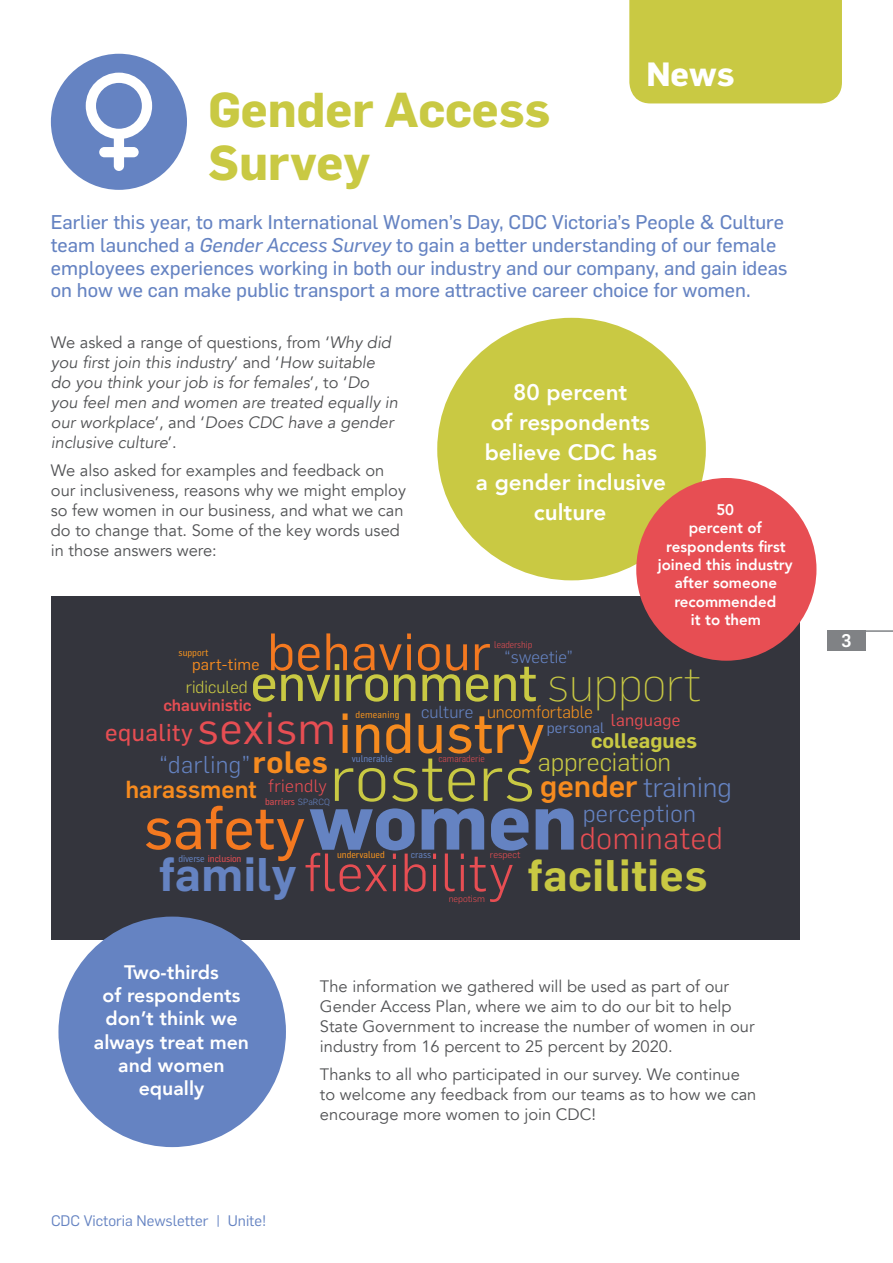
<style>
.page{position:relative;width:893px;height:1263px;background:#fff}
.page>*{position:absolute;margin:0;border:0;box-sizing:border-box;transform-origin:0 0}
.t1{font:700 76.65px "Flama";color:#6583c2}
.t2{font:300 64.65px "Flama";letter-spacing:.015em;color:#c9c943}
.t3{font:59.55px "Flama Basic";color:#f47920}
.t4{font:55.5px "Flama Basic";letter-spacing:.015em;color:#f68b1f}
.t5{font:300 52.8px "Flama";letter-spacing:.015em;color:#e74e53}
.t6{font:51.75px "Flama Basic";color:#c9c943}
.t7{font:51.45px "Flama";letter-spacing:.015em;color:#f47920}
.t8{font:700 48px/52.5px "Flama";color:#c9c943}
.t9{font:600 46.35px "Flama";letter-spacing:.01em;color:#6583c2}
.t10{font:44.25px "Flama";letter-spacing:.02em;color:#e74e53}
.t11{font:600 43.35px "Flama";letter-spacing:.015em;color:#c9c943}
.t12{font:700 33px "Flama";color:#fff}
.t13{font:300 30.75px "Flama";letter-spacing:.02em;color:#e74e53}
.t14{font:600 30.3px "Flama";letter-spacing:.02em;color:#f68b1f}
.t15{font:300 27.75px "Flama";color:#6583c2}
.t16{font:300 25.65px "Flama";color:#c9c943}
.t17{font:300 24.3px "Flama";letter-spacing:.02em;color:#6583c2}
.t18{font:500 24.15px "Flama";color:#f68b1f}
.t19{font:24px "Flama Basic";letter-spacing:.02em;color:#e74e53}
.t20{font:300 23.85px "Flama";letter-spacing:.02em;color:#6583c2}
.t21{font:800 22.5px "Avenir";color:#fff}
.t22{font:800 22.35px/30px "Avenir";color:#fff;text-align:center}
.t23{font:600 20.85px "Flama";color:#c9c943}
.t24{font:19.5px/22.8px "Flama Basic";color:#6583c2}
.t25{font:800 19.5px/23.2px "Avenir";color:#fff;text-align:center}
.t26{font:500 18px "Flama";color:#fff}
.t27{font:300 17.55px "Flama";letter-spacing:.02em;color:#e74e53}
.t28{font:300 17.25px "Flama";color:#f7941e}
.t29{font:300 17.25px "Flama";color:#6583c2}
.t30{font:300 17.1px "Flama";color:#c9c943}
.t31{font:16.95px "Flama";letter-spacing:.02em;color:#e74e53}
.t32{font:16.5px/20px "Avenir";color:#515254}
.t33{font:italic 16.5px/20px "Avenir";color:#515254}
.t34{font:500 16.35px "Flama";color:#e74e53}
.t35{font:15.9px "Flama";letter-spacing:.02em;color:#f68b1f}
.t36{font:800 15.3px/18.3px "Avenir";color:#fff;text-align:center}
.t37{font:15px "Flama";color:#6583c2}
.t38{font:14.85px "Flama";letter-spacing:.02em;color:#6583c2}
.t39{font:9.6px "Flama Semicondensed Basic";letter-spacing:-.015em;color:#e74e53}
.t40{font:300 9.6px "Flama Semicondensed";color:#e74e53}
.t41{font:9.6px "Flama Semicondensed Basic";color:#f7941e}
.t42{font:9.6px "Flama Semicondensed Basic";color:#6583c2}
.t43{font:9.6px "Flama Semicondensed Basic";letter-spacing:.02em;color:#f7941e}
.t44{font:300 9.6px "Flama";color:#e74e53}
.t45{font:300 9.3px "Flama";color:#e74e53}
.s1{font-style:italic}
.s2{font-style:normal}
.s3{font-size:22.5px}
.s4{font-family:"Flama";font-weight:200;font-size:48.6px}
.s5{color:#6583c2}
.s6{font-weight:500;font-size:30.45px;color:#f68b1f}
.s7{font-family:"Flama";font-weight:300;font-size:8.85px;color:#6583c2}
</style>
<div class="page">
<div style="left:629px;top:0;width:213px;height:103px;background:#c9c943"></div>
<hr style="left:827px;top:630px;width:66px;height:2px;background:#808285">
<div style="left:827px;top:630px;width:38px;height:20px;background:#808285"></div>
<div style="left:51px;top:54px;width:136px;height:136px;background:#6583c2;border-radius:50%"></div>
<svg style="left:86px;top:73px;width:66px;height:98px"></svg>
<div style="left:51px;top:596px;width:748px;height:343px;background:#34353d"></div>
<div style="left:437px;top:318px;width:269px;height:262px;background:#c9c943;border-radius:50%"></div>
<div style="left:58px;top:916px;width:228px;height:231px;background:#6583c2;border-radius:50%"></div>
<div style="left:636px;top:478px;width:180px;height:183px;background:#e74e53;border-radius:50%"></div>
<h3 class="t12" style="left:646px;top:51px;width:90px">News</h3>
<h3 class="t8" style="left:209px;top:81px;width:343px">Gender Access<br>Survey</h3>
<p class="t24" style="left:51px;top:209px;width:738px">Earlier this year, to mark International Women’s Day, CDC Victoria’s People &amp; Culture team launched a <span class="s1">Gender Access Survey</span> to gain a better understanding of our female employees experiences working in both our industry and our company, and gain ideas on how we can make public transport a more attractive career choice for women.</p>
<p class="t33" style="left:51px;top:333px;width:349px"><span class="s2">We asked a range of questions, from ‘</span>Why did you first join this industry<span class="s2">’ and ‘</span>How suitable do you think your job is for females<span class="s2">’, to ‘</span>Do you feel men and women are treated equally in our workplace<span class="s2">’, and ‘</span>Does CDC have a gender inclusive culture<span class="s2">’.</span></p>
<p class="t32" style="left:51px;top:461px;width:357px">We also asked for examples and feedback on our inclusiveness, reasons why we might employ so few women in our business, and what we can do to change that. Some of the key words used in those answers were:</p>
<h3 class="t21" style="left:513px;top:375px;width:116px">80 percent</h3>
<h3 class="t22" style="left:476px;top:408px;width:192px"><span class="s3">of re</span>spondents believe CDC has a gender inclusive culture</h3>
<p class="t36" style="left:658px;top:500px;width:136px">50<br>percent of respondents first joined this industry after someone recommended<br>it to them</p>
<h3 class="t7" style="left:267px;top:616px;width:225px">behaviour</h3>
<p class="t40" style="left:494px;top:638px;width:40px">leadership</p>
<p class="t41" style="left:179px;top:646px;width:31px">support</p>
<p class="t29" style="left:505px;top:645px;width:70px">“sweetie”</p>
<p class="t35" style="left:192px;top:654px;width:69px">part-time</p>
<h3 class="t6" style="left:251px;top:646px;width:452px">environment <span class="s4">support</span></h3>
<p class="t30" style="left:186px;top:675px;width:64px">ridiculed</p>
<p class="t34" style="left:163px;top:693px;width:89px">chauvinistic</p>
<h3 class="t10" style="left:197px;top:698px;width:140px">sexism</h3>
<p class="t43" style="left:355px;top:708px;width:46px">demeaning</p>
<p class="t28" style="left:421px;top:700px;width:173px"><span class="s5">culture</span> uncomfortable</p>
<h3 class="t4" style="left:339px;top:694px;width:207px">industry</h3>
<p class="t31" style="left:611px;top:708px;width:71px">language</p>
<p class="t38" style="left:547px;top:718px;width:59px">personal</p>
<h3 class="t19" style="left:105px;top:716px;width:89px">equality</h3>
<p class="t23" style="left:591px;top:725px;width:107px">colleagues</p>
<h3 class="t14" style="left:253px;top:741px;width:76px">roles</h3>
<h3 class="t16" style="left:538px;top:744px;width:135px">appreciation</h3>
<h3 class="t20" style="left:159px;top:749px;width:92px">“darling”</h3>
<p class="t42" style="left:352px;top:752px;width:42px">vulnerable</p>
<p class="t40" style="left:438px;top:752px;width:48px">camaraderie</p>
<h2 class="t2" style="left:330px;top:734px;width:206px">rosters</h2>
<h3 class="t15" style="left:540px;top:768px;width:193px"><span class="s6">gender</span> training</h3>
<h3 class="t13" style="left:580px;top:817px;width:145px">dominated</h3>
<p class="t27" style="left:268px;top:773px;width:60px">friendly</p>
<h3 class="t18" style="left:125px;top:772px;width:133px">harassment</h3>
<p class="t39" style="left:265px;top:796px;width:66px">barriers <span class="s7">SPaRCQ</span></p>
<h3 class="t17" style="left:583px;top:797px;width:115px">perception</h3>
<h3 class="t3" style="left:144px;top:786px;width:163px">safety</h3>
<h1 class="t1" style="left:309px;top:767px;width:270px">women</h1>
<p class="t41" style="left:337px;top:848px;width:49px">undervalued</p>
<p class="t42" style="left:411px;top:848px;width:22px">crass</p>
<p class="t39" style="left:178px;top:852px;width:64px"><span class="s5">diverse</span> inclusion</p>
<p class="t44" style="left:490px;top:848px;width:32px">respect</p>
<h3 class="t5" style="left:304px;top:837px;width:212px">flexibility</h3>
<h3 class="t9" style="left:159px;top:841px;width:139px">family</h3>
<h3 class="t11" style="left:528px;top:844px;width:181px">facilities</h3>
<p class="t45" style="left:449px;top:892px;width:38px">nepotism</p>
<p class="t25" style="left:94px;top:960px;width:157px">Two-thirds<br>of respondents don’t think we always treat men and women equally</p>
<p class="t37" style="left:51px;top:1210px;width:217px">CDC Victoria Newsletter | Unite!</p>
<p class="t32" style="left:320px;top:977px;width:436px">The information we gathered will be used as part of our Gender Access Plan, where we aim to do our bit to help State Government to increase the number of women in our industry from 16 percent to 25 percent by 2020.</p>
<p class="t32" style="left:320px;top:1065px;width:438px">Thanks to all who participated in our survey. We continue to welcome any feedback from our teams as to how we can encourage more women to join CDC!</p>
<p class="t26" style="left:841px;top:628px;width:12px">3</p>
</div>
